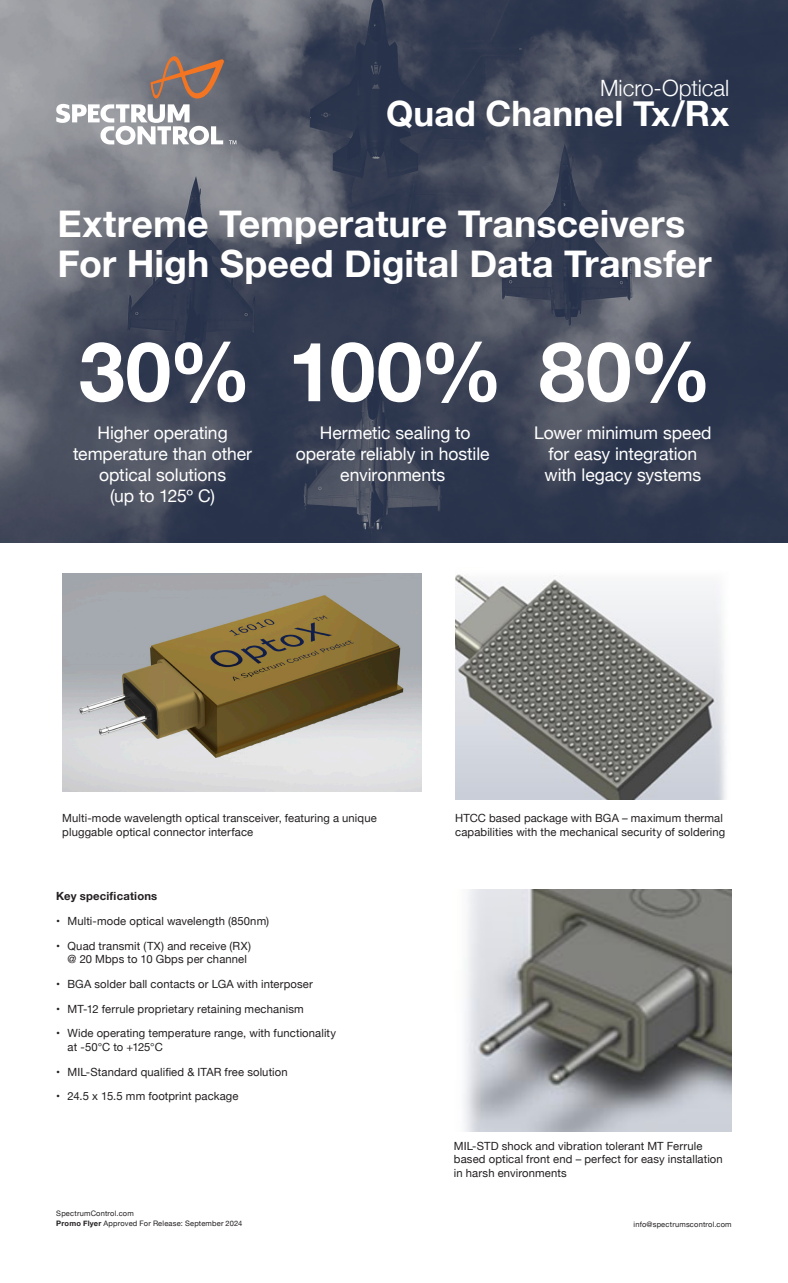
<style>
.page{position:relative;width:788px;height:1283px;background:#fff}
.page>*{position:absolute;margin:0;border:0;box-sizing:border-box;transform-origin:0 0}
.t1{font:700 82.5px "Helvetica Neue";letter-spacing:.01em;color:#fff}
.t2{font:700 37.5px/40px "Helvetica Neue";color:#fff}
.t3{font:700 35px "Helvetica Neue";color:#fff}
.t4{font:300 22.5px "Helvetica Neue";color:#fff}
.t5{font:17.5px/21px "Helvetica Neue";letter-spacing:-.005em;color:#fff;text-align:center}
.t6{font:11.25px/13.5px "Helvetica Neue";letter-spacing:.01em;color:#231f20}
.t7{font:700 11.25px "Helvetica Neue";letter-spacing:.02em;color:#231f20}
.t8{font:7.5px "Helvetica Neue";letter-spacing:.025em;color:#231f20}
.s1{font-weight:700}
</style>
<div class="page">
<img style="left:0;top:0;width:788px;height:542px">
<svg style="left:150px;top:56px;width:74px;height:42px"></svg>
<svg style="left:56px;top:104px;width:167px;height:41px"></svg>
<svg style="left:229px;top:140px;width:7px;height:4px"></svg>
<img style="left:62px;top:573px;width:359px;height:219px">
<img style="left:455px;top:574px;width:271px;height:225px">
<img style="left:464px;top:889px;width:267px;height:242px">
<p class="t4" style="left:600px;top:70px;width:131px">Micro-Optical</p>
<p class="t3" style="left:386px;top:86px;width:345px">Quad Channel Tx/Rx</p>
<p class="t2" style="left:57px;top:204px;width:655px">Extreme Temperature Transceivers<br>For High Speed Digital Data Transfer</p>
<p class="t1" style="left:79px;top:307px;width:634px">30% 100% 80%</p>
<p class="t5" style="left:73px;top:423px;width:180px">Higher operating temperature than other optical solutions<br>(up to 125º C)</p>
<p class="t5" style="left:296px;top:423px;width:195px">Hermetic sealing to operate reliably in hostile environments</p>
<p class="t5" style="left:534px;top:423px;width:179px">Lower minimum speed for easy integration with legacy systems</p>
<p class="t6" style="left:62px;top:812px;width:316px">Multi-mode wavelength optical transceiver, featuring a unique pluggable optical connector interface</p>
<p class="t6" style="left:455px;top:812px;width:272px">HTCC based package with BGA – maximum thermal capabilities with the mechanical security of soldering</p>
<p class="t7" style="left:56px;top:887px;width:102px">Key specifications</p>
<p class="t6" style="left:56px;top:914px;width:214px">• Multi-mode optical wavelength (850nm)</p>
<p class="t6" style="left:68px;top:939px;width:185px;text-indent:-11px">• Quad transmit (TX) and receive (RX) @ 20 Mbps to 10 Gbps per channel</p>
<p class="t6" style="left:56px;top:977px;width:258px">• BGA solder ball contacts or LGA with interposer</p>
<p class="t6" style="left:56px;top:1002px;width:249px">• MT-12 ferrule proprietary retaining mechanism</p>
<p class="t6" style="left:68px;top:1027px;width:270px;text-indent:-11px">• Wide operating temperature range, with functionality at -50°C to +125°C</p>
<p class="t6" style="left:56px;top:1065px;width:233px">• MIL-Standard qualified &amp; ITAR free solution</p>
<p class="t6" style="left:56px;top:1090px;width:184px">• 24.5 x 15.5 mm footprint package</p>
<p class="t8" style="left:56px;top:1208px;width:79px">SpectrumControl.com</p>
<p class="t8" style="left:56px;top:1218px;width:188px"><span class="s1">Promo Flyer</span> Approved For Release: September 2024</p>
<p class="t6" style="left:454px;top:1139px;width:270px">MIL-STD shock and vibration tolerant MT Ferrule based optical front end – perfect for easy installation in harsh environments</p>
<p class="t8" style="left:633px;top:1218px;width:99px">info@spectrumscontrol.com</p>
</div>
